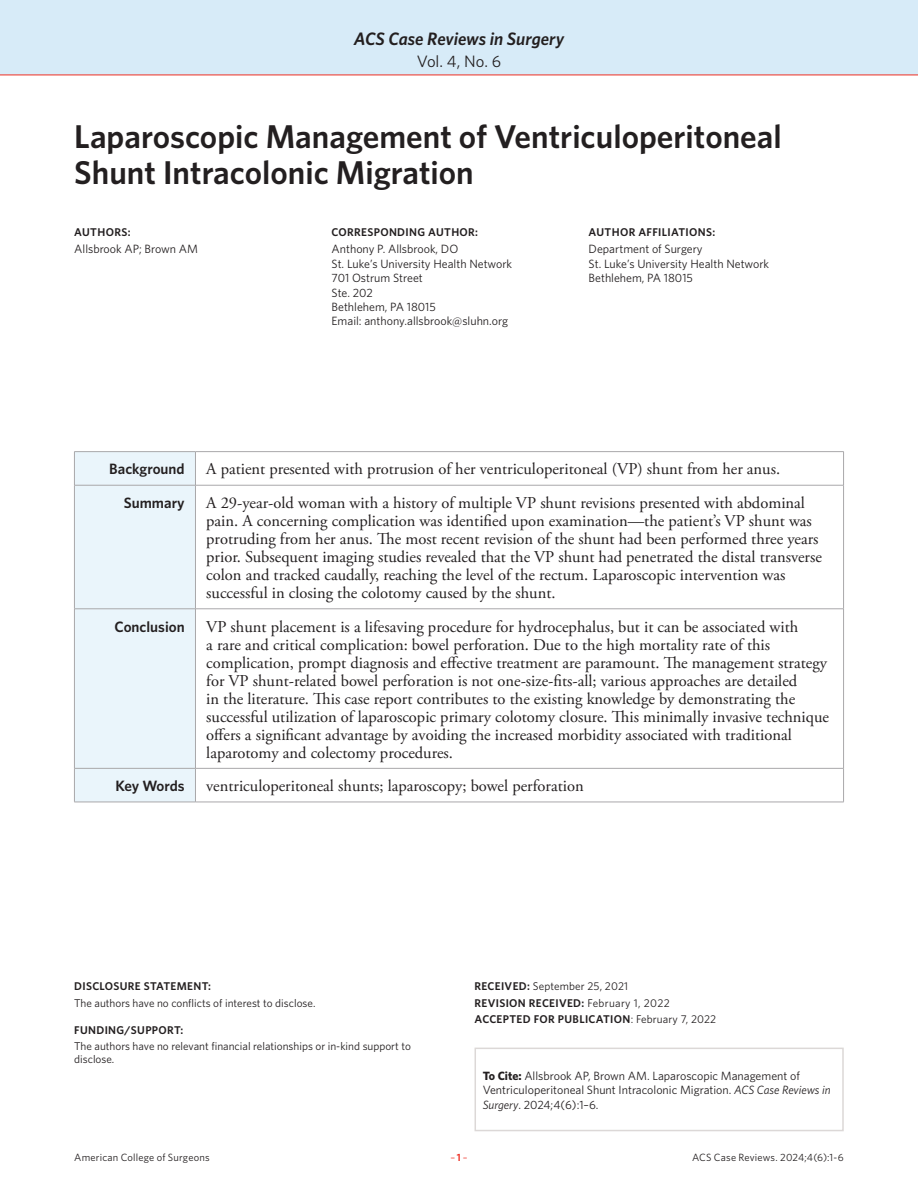
<style>
.page{position:relative;width:918px;height:1188px;background:#fff}
.page>*{position:absolute;margin:0;border:0;box-sizing:border-box;transform-origin:0 0}
.Article_Title{font:600 33px/36px "Whitney";color:#231f20}
.t1{font:italic 600 18px "Whitney";letter-spacing:-.005em;color:#231f20}
.Chart_Body{font:16.5px/18px "Adobe Garamond Pro";color:#231f20}
.t2{font:16.5px "Whitney";color:#231f20}
.Chart_Head{font:600 15px "Whitney";color:#231f20}
.Authors_Body{font:12px/14.4px "Whitney";color:#231f20}
.Authors_Head{font:600 11.25px "Whitney";letter-spacing:.03em;color:#231f20}
.Article_Body_no_indent{font:11.25px/13.5px "Whitney";color:#231f20}
.Authors_Body-2{font:11.25px "Whitney";color:#231f20}
.Authors_Head-2{font:11.25px "Whitney";letter-spacing:.01em;color:#231f20}
.t3{font:10.5px "Whitney";letter-spacing:.015em;color:#231f20}
.t4{font:10.5px "Whitney";color:#ee2e22}
.s1{font-weight:600}
.s2{font-weight:400}
.s3{font-weight:700}
.s4{font-style:italic}
</style>
<div class="page">
<div style="left:0;top:0;width:918px;height:75px;background:#d7ebf8"></div>
<hr style="left:0;top:75px;width:918px;height:1px;background:#ee2e22">
<div style="left:75px;top:452px;width:120px;height:350px;background:#eaf5fb"></div>
<hr style="left:74px;top:451px;width:121px;height:1px;background:#a9a8aa">
<hr style="left:74px;top:452px;width:1px;height:33px;background:#a9a8aa">
<hr style="left:195px;top:451px;width:649px;height:1px;background:#a9a8aa">
<hr style="left:195px;top:452px;width:1px;height:33px;background:#a9a8aa">
<hr style="left:843px;top:452px;width:1px;height:33px;background:#a9a8aa">
<hr style="left:74px;top:485px;width:121px;height:1px;background:#a9a8aa">
<hr style="left:74px;top:485px;width:1px;height:124px;background:#a9a8aa">
<hr style="left:195px;top:485px;width:649px;height:1px;background:#a9a8aa">
<hr style="left:195px;top:485px;width:1px;height:124px;background:#a9a8aa">
<hr style="left:843px;top:485px;width:1px;height:124px;background:#a9a8aa">
<hr style="left:74px;top:609px;width:121px;height:1px;background:#a9a8aa">
<hr style="left:74px;top:609px;width:1px;height:159px;background:#a9a8aa">
<hr style="left:195px;top:609px;width:649px;height:1px;background:#a9a8aa">
<hr style="left:195px;top:609px;width:1px;height:159px;background:#a9a8aa">
<hr style="left:843px;top:609px;width:1px;height:159px;background:#a9a8aa">
<hr style="left:74px;top:768px;width:121px;height:1px;background:#a9a8aa">
<hr style="left:74px;top:769px;width:1px;height:33px;background:#a9a8aa">
<hr style="left:195px;top:768px;width:649px;height:1px;background:#a9a8aa">
<hr style="left:195px;top:769px;width:1px;height:33px;background:#a9a8aa">
<hr style="left:843px;top:769px;width:1px;height:33px;background:#a9a8aa">
<hr style="left:74px;top:802px;width:121px;height:1px;background:#a9a8aa">
<hr style="left:195px;top:802px;width:649px;height:1px;background:#a9a8aa">
<div style="left:475px;top:1048px;width:369px;height:83px;border:2px solid #dcd8d7"></div>
<p class="t1" style="left:354px;top:26px;width:212px">ACS Case Reviews in Surgery</p>
<p class="t2" style="left:417px;top:50px;width:86px">Vol. 4, No. 6</p>
<p class="Article_Title" style="left:74px;top:118px;width:709px">Laparoscopic Management of Ventriculoperitoneal<br>Shunt Intracolonic Migration</p>
<p class="Authors_Head" style="left:74px;top:224px;width:58px">AUTHORS:</p>
<p class="Authors_Head" style="left:332px;top:224px;width:148px">CORRESPONDING AUTHOR:</p>
<p class="Authors_Head" style="left:589px;top:224px;width:128px">AUTHOR AFFILIATIONS:</p>
<p class="Authors_Body" style="left:74px;top:242px;width:125px">Allsbrook AP; Brown AM</p>
<p class="Authors_Body" style="left:332px;top:242px;width:128px">Anthony P. Allsbrook, DO</p>
<p class="Authors_Body" style="left:332px;top:256px;width:182px">St. Luke’s University Health Network</p>
<p class="Authors_Body" style="left:332px;top:271px;width:93px">701 Ostrum Street</p>
<p class="Authors_Body" style="left:332px;top:285px;width:43px">Ste. 202</p>
<p class="Authors_Body" style="left:332px;top:299px;width:106px">Bethlehem, PA 18015</p>
<p class="Authors_Body" style="left:332px;top:314px;width:178px">Email: anthony.allsbrook@sluhn.org</p>
<p class="Authors_Body" style="left:589px;top:242px;width:116px">Department of Surgery</p>
<p class="Authors_Body" style="left:589px;top:256px;width:182px">St. Luke’s University Health Network</p>
<p class="Authors_Body" style="left:589px;top:271px;width:106px">Bethlehem, PA 18015</p>
<p class="Chart_Head" style="left:109px;top:459px;width:77px">Background</p>
<p class="Chart_Body" style="left:206px;top:461px;width:575px">A patient presented with protrusion of her ventriculoperitoneal (VP) shunt from her anus.</p>
<p class="Chart_Head" style="left:124px;top:493px;width:62px">Summary</p>
<p class="Chart_Body" style="left:206px;top:494px;width:617px">A 29-year-old woman with a history of multiple VP shunt revisions presented with abdominal pain. A concerning complication was identified upon examination—the patient’s VP shunt was protruding from her anus. The most recent revision of the shunt had been performed three years prior. Subsequent imaging studies revealed that the VP shunt had penetrated the distal transverse colon and tracked caudally, reaching the level of the rectum. Laparoscopic intervention was successful in closing the colotomy caused by the shunt.</p>
<p class="Chart_Head" style="left:115px;top:616px;width:72px">Conclusion</p>
<p class="Chart_Body" style="left:206px;top:618px;width:624px">VP shunt placement is a lifesaving procedure for hydrocephalus, but it can be associated with<br>a rare and critical complication: bowel perforation. Due to the high mortality rate of this complication, prompt diagnosis and effective treatment are paramount. The management strategy for VP shunt-related bowel perforation is not one-size-fits-all; various approaches are detailed<br>in the literature. This case report contributes to the existing knowledge by demonstrating the successful utilization of laparoscopic primary colotomy closure. This minimally invasive technique offers a significant advantage by avoiding the increased morbidity associated with traditional laparotomy and colectomy procedures.</p>
<p class="Chart_Head" style="left:115px;top:776px;width:71px">Key Words</p>
<p class="Chart_Body" style="left:206px;top:777px;width:379px">ventriculoperitoneal shunts; laparoscopy; bowel perforation</p>
<p class="Authors_Head" style="left:74px;top:979px;width:138px">DISCLOSURE STATEMENT:</p>
<p class="Authors_Body-2" style="left:74px;top:995px;width:243px">The authors have no conflicts of interest to disclose.</p>
<p class="Authors_Head" style="left:74px;top:1022px;width:111px">FUNDING/SUPPORT:</p>
<p class="Article_Body_no_indent" style="left:74px;top:1039px;width:338px">The authors have no relevant financial relationships or in-kind support to disclose.</p>
<p class="Authors_Head-2" style="left:475px;top:979px;width:155px"><span class="s1">RECEIVED:</span> September 25, 2021</p>
<p class="Authors_Head" style="left:475px;top:995px;width:197px">REVISION RECEIVED: <span class="s2">February 1, 2022</span></p>
<p class="Authors_Head" style="left:475px;top:1011px;width:243px">ACCEPTED FOR PUBLICATION<span class="s2">: February 7, 2022</span></p>
<p class="Authors_Body" style="left:483px;top:1068px;width:349px"><span class="s3">To Cite:</span> Allsbrook AP, Brown AM. Laparoscopic Management of<br>Ventriculoperitoneal Shunt Intracolonic Migration. <span class="s4">ACS Case Reviews in<br>Surgery</span>. 2024;4(6):1–6.</p>
<p class="t3" style="left:74px;top:1150px;width:137px">American College of Surgeons</p>
<p class="t4" style="left:450px;top:1150px;width:19px">–<span class="s1">1</span>–</p>
<p class="t3" style="left:692px;top:1150px;width:153px">ACS Case Reviews. 2024;4(6):1-6</p>
</div>
